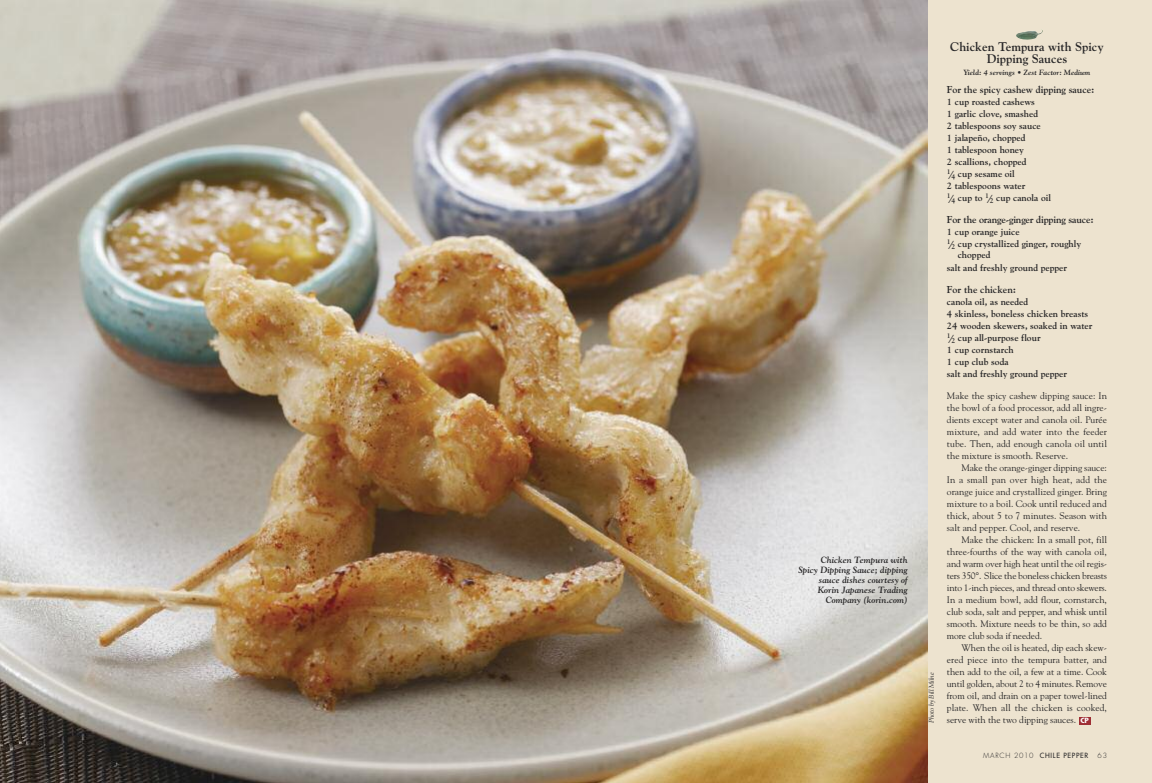
<style>
.page{position:relative;width:1152px;height:783px;background:#fff}
.page>*{position:absolute;margin:0;border:0;box-sizing:border-box;transform-origin:0 0}
.t1{font:700 12.5px/12px "Goudy";color:#272627;text-align:center}
.t2{font:700 10px "Goudy";letter-spacing:-.005em;color:#272627}
.t3{font:9.5px/12px "Goudy";color:#272627;text-align:justify}
.t4{font:700 9.5px/12px "Goudy";color:#272627}
.t5{font:italic 700 9px/10px "Goudy";color:#272627;text-align:right}
.t6{font:italic 700 7.5px "Goudy";color:#272627}
.t7{font:7px "Futura";letter-spacing:.1em;color:#272627}
.t8{font:italic 7px "Goudy";letter-spacing:-.005em;color:#272627}
.t9{font:300 7px "Futura";color:#272627}
.s1{font-size:12px}
.s2{font-family:"Futura";font-weight:700;font-stretch:condensed;font-size:7px;color:#fff}
.s3{font-weight:300}
</style>
<div class="page">
<div style="left:916px;top:0;width:236px;height:783px;background:#ede3cf"></div>
<img style="left:0;top:0;width:928px;height:783px">
<img style="left:1016px;top:29px;width:27px;height:11px">
<div style="left:1079px;top:717px;width:11px;height:8px;background:#9e2e34"></div>
<p class="t5" style="left:798px;top:555px;width:111px">Chicken Tempura with<br>Spicy Dipping Sauce; dipping sauce dishes courtesy of<br>Korin Japanese Trading<br>Company (korin.com)</p>
<p class="t8" style="left:927px;top:723px;width:52px;rotate:-90deg">Photo by Bill Milne</p>
<h1 class="t1" style="left:950px;top:41px;width:155px">Chicken Tempura with Spicy<br>Dipping Sauces</h1>
<p class="t6" style="left:964px;top:68px;width:128px">Yield: 4 servings • Zest Factor: Medium</p>
<p class="t2" style="left:947px;top:84px;width:149px">For the spicy cashew dipping sauce:</p>
<p class="t4" style="left:947px;top:96px;width:106px">1 cup roasted cashews<br>1 garlic clove, smashed<br>2 tablespoons soy sauce<br>1 jalapeño, chopped<br>1 tablespoon honey<br>2 scallions, chopped<br><sup>1</sup><span class="s1">⁄</span><sub>4</sub> cup sesame oil<br>2 tablespoons water<br><sup>1</sup><span class="s1">⁄</span><sub>4</sub> cup to <sup>1</sup><span class="s1">⁄</span><sub>2</sub> cup canola oil</p>
<p class="t2" style="left:947px;top:214px;width:148px">For the orange-ginger dipping sauce:</p>
<p class="t4" style="left:947px;top:226px;width:136px">1 cup orange juice<br><sup>1</sup><span class="s1">⁄</span><sub>2</sub> cup crystallized ginger, roughly</p>
<p class="t4" style="left:947px;top:248px;width:122px;line-height:13px;text-indent:11px">chopped<br>salt and freshly ground pepper</p>
<p class="t2" style="left:947px;top:284px;width:71px">For the chicken:</p>
<p class="t4" style="left:947px;top:296px;width:147px">canola oil, as needed<br>4 skinless, boneless chicken breasts<br>24 wooden skewers, soaked in water<br><sup>1</sup><span class="s1">⁄</span><sub>2</sub> cup all-purpose flour<br>1 cup cornstarch<br>1 cup club soda<br>salt and freshly ground pepper</p>
<p class="t3" style="left:947px;top:390px;width:162px">Make the spicy cashew dipping sauce: In the bowl of a food processor, add all ingre&shy;dients except water and canola oil. Purée mixture, and add water into the feeder tube. Then, add enough canola oil until the mixture is smooth. Reserve.</p>
<p class="t3" style="left:947px;top:462px;width:162px;text-indent:14px">Make the orange-ginger dipping sauce:<br>In a small pan over high heat, add the orange juice and crystallized ginger. Bring mixture to a boil. Cook until reduced and thick, about 5 to 7 minutes. Season with salt and pepper. Cool, and reserve.</p>
<p class="t3" style="left:947px;top:534px;width:162px;text-indent:14px">Make the chicken: In a small pot, fill three-fourths of the way with canola oil, and warm over high heat until the oil regis&shy;ters 350°. Slice the boneless chicken breasts into 1-inch pieces, and thread onto skewers.<br>In a medium bowl, add flour, cornstarch, club soda, salt and pepper, and whisk until smooth. Mixture needs to be thin, so add more club soda if needed.</p>
<p class="t3" style="left:947px;top:642px;width:162px;text-indent:14px">When the oil is heated, dip each skew&shy;ered piece into the tempura batter, and then add to the oil, a few at a time. Cook until golden, about 2 to 4 minutes. Remove from oil, and drain on a paper towel-lined plate. When all the chicken is cooked, serve with the two dipping sauces. <span class="s2">CP</span></p>
<p class="t7" style="left:983px;top:752px;width:107px"><span class="s3">MARCH 2010</span> CHILE PEPPER</p>
<p class="t9" style="left:1098px;top:753px;width:11px">63</p>
</div>
